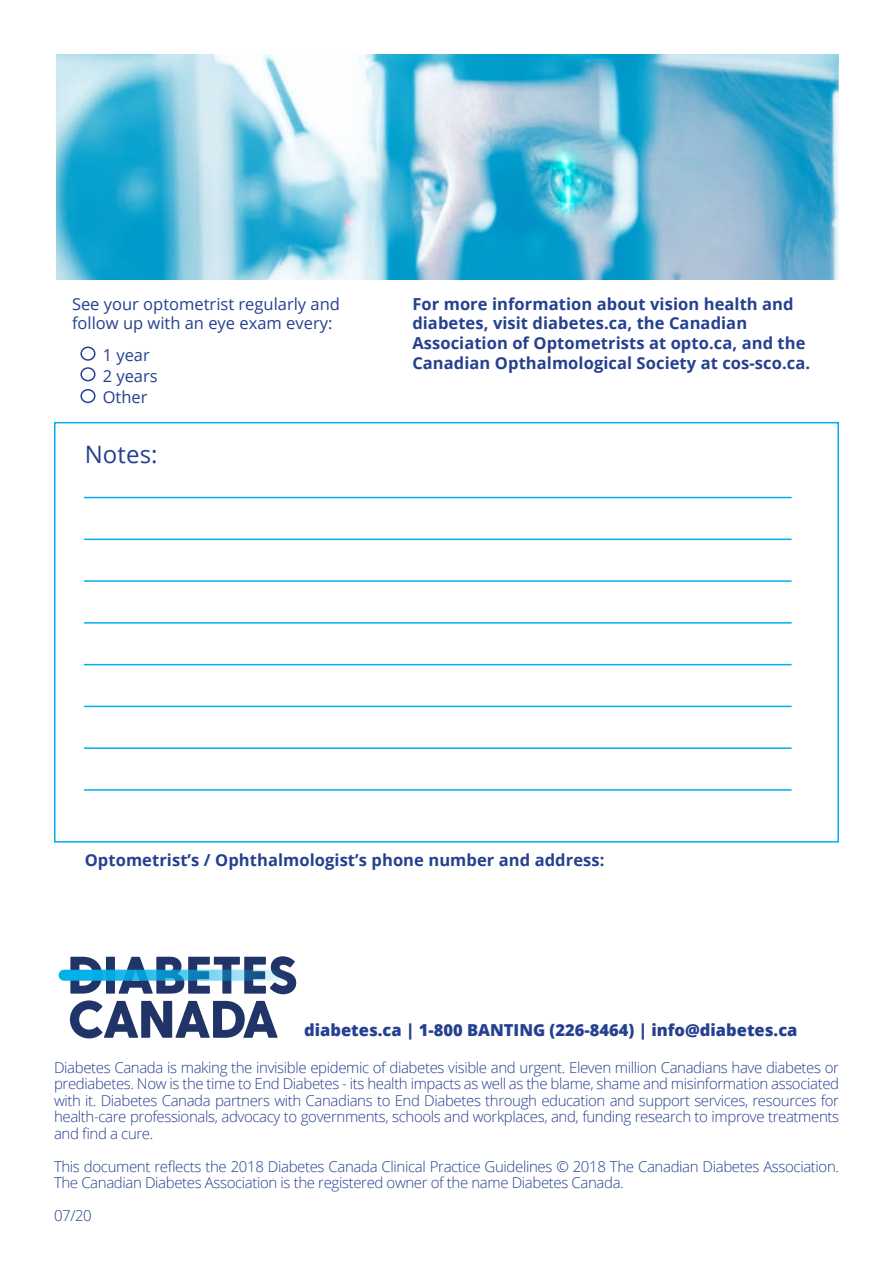
<style>
.page{position:relative;width:893px;height:1263px;background:#fff}
.page>*{position:absolute;margin:0;border:0;box-sizing:border-box;transform-origin:0 0}
.t1{font:24px "Open Sans";letter-spacing:.005em;color:#25408f}
.t2{font:700 16.5px/19.8px "Open Sans";letter-spacing:.005em;color:#25408f}
.t3{font:16.5px/21px "Open Sans";color:#25408f}
.t4{font:800 16.5px "Open Sans";color:#25408f}
.t5{font:300 15px/16.5px "Open Sans";letter-spacing:-.025em;color:#25408f;text-align:justify}
</style>
<div class="page">
<div style="left:54px;top:422px;width:785px;height:420px;border:2px solid #00aeef"></div>
<hr style="left:84px;top:497px;width:708px;height:1px;background:#00aeef">
<hr style="left:84px;top:539px;width:708px;height:1px;background:#00aeef">
<hr style="left:84px;top:580px;width:708px;height:2px;background:#00aeef">
<hr style="left:84px;top:622px;width:708px;height:2px;background:#00aeef">
<hr style="left:84px;top:664px;width:708px;height:1px;background:#00aeef">
<hr style="left:84px;top:706px;width:708px;height:1px;background:#00aeef">
<hr style="left:84px;top:747px;width:708px;height:2px;background:#00aeef">
<hr style="left:84px;top:789px;width:708px;height:2px;background:#00aeef">
<svg style="left:56px;top:54px;width:782px;height:225px;background:#77c2dc"></svg>
<div style="left:80px;top:347px;width:16px;height:14px;border:2px solid #25408f;border-radius:50%"></div>
<div style="left:80px;top:367px;width:16px;height:14px;border:2px solid #25408f;border-radius:50%"></div>
<div style="left:80px;top:389px;width:16px;height:14px;border:2px solid #25408f;border-radius:50%"></div>
<svg style="left:70px;top:1000px;width:208px;height:38px"></svg>
<svg style="left:59px;top:956px;width:237px;height:38px"></svg>
<p class="t3" style="left:72px;top:293px;width:269px;line-height:19.8px">See your optometrist regularly and follow up with an eye exam every:</p>
<p class="t3" style="left:103px;top:344px;width:57px">1 year<br>2 years<br>Other</p>
<h1 class="t1" style="left:85px;top:438px;width:74px">Notes:</h1>
<p class="t2" style="left:412px;top:293px;width:399px">For more information about vision health and diabetes, visit diabetes.ca, the Canadian Association of Optometrists at opto.ca, and the Canadian Opthalmological Society at cos-sco.ca.</p>
<p class="t2" style="left:85px;top:850px;width:521px">Optometrist’s / Ophthalmologist’s phone number and address:</p>
<p class="t4" style="left:304px;top:1018px;width:495px">diabetes.ca | 1-800 BANTING (226-8464) | info@diabetes.ca</p>
<p class="t5" style="left:54px;top:1059px;width:787px">Diabetes Canada is making the invisible epidemic of diabetes visible and urgent. Eleven million Canadians have diabetes or prediabetes. Now is the time to End Diabetes - its health impacts as well as the blame, shame and misinformation associated with it. Diabetes Canada partners with Canadians to End Diabetes through education and support services, resources for health-care professionals, advocacy to governments, schools and workplaces, and, funding research to improve treatments and find a cure.</p>
<p class="t5" style="left:54px;top:1158px;width:787px">This document reflects the 2018 Diabetes Canada Clinical Practice Guidelines © 2018 The Canadian Diabetes Association.<br>The Canadian Diabetes Association is the registered owner of the name Diabetes Canada.</p>
<p class="t5" style="left:54px;top:1207px;width:39px">07/20</p>
</div>
